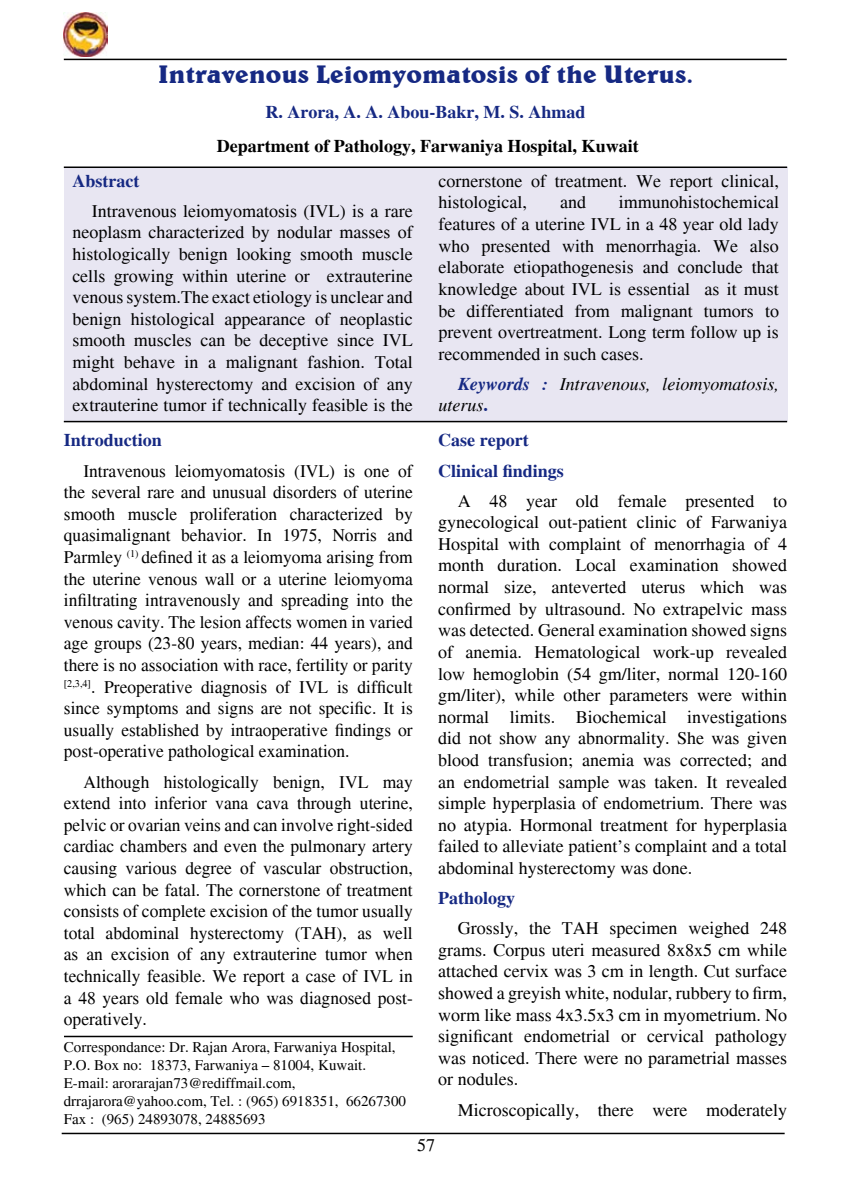
<style>
.page{position:relative;width:851px;height:1191px;background:#fff}
.page>*{position:absolute;margin:0;border:0;box-sizing:border-box;transform-origin:0 0}
.t1{font:700 25.5px "Belwe BT";color:#162983}
.t2{font:18px/21.6px "Times";color:#000;text-align:justify}
.t3{font:700 18px/30.2px "Times";color:#162983}
.t4{font:700 18px "Times";color:#000}
.t5{font:italic 18px/21.6px "Times";color:#000}
.t6{font:15px/18px "Times";color:#000}
.s1{font-weight:700;color:#162983}
.s2{font-weight:700;font-style:normal;color:#162983}
</style>
<div class="page">
<hr style="left:64px;top:59px;width:722px;height:1px;background:#000">
<hr style="left:62px;top:1132px;width:722px;height:2px;background:#000">
<img style="left:63px;top:12px;width:44px;height:44px">
<div style="left:64px;top:167px;width:723px;height:254px;background:#e8e6f2"></div>
<hr style="left:64px;top:1035px;width:348px;height:2px;background:#000">
<hr style="left:64px;top:166px;width:723px;height:2px;background:#000">
<hr style="left:64px;top:421px;width:723px;height:1px;background:#000">
<h1 class="t1" style="left:158px;top:58px;width:536px">Intravenous Leiomyomatosis of the Uterus.</h1>
<p class="t3" style="left:265px;top:97px;width:321px">R. Arora, A. A. Abou-Bakr, M. S. Ahmad</p>
<p class="t4" style="left:217px;top:135px;width:423px">Department of Pathology, Farwaniya Hospital, Kuwait</p>
<p class="t3" style="left:72px;top:166px;width:68px">Abstract</p>
<p class="t2" style="left:72px;top:200px;width:342px;text-indent:20px">Intravenous leiomyomatosis (IVL) is a rare neoplasm characterized by nodular masses of histologically benign looking smooth muscle cells growing within uterine or extrauterine venous system.The exact etiology is unclear and benign histological appearance of neoplastic smooth muscles can be deceptive since IVL might behave in a malignant fashion. Total abdominal hysterectomy and excision of any extrauterine tumor if technically feasible is the</p>
<p class="t3" style="left:64px;top:425px;width:100px">Introduction</p>
<p class="t2" style="left:64px;top:460px;width:350px;text-indent:20px">Intravenous leiomyomatosis (IVL) is one of the several rare and unusual disorders of uterine smooth muscle proliferation characterized by quasimalignant behavior. In 1975, Norris and Parmley <sup>(1)</sup> defined it as a leiomyoma arising from the uterine venous wall or a uterine leiomyoma infiltrating intravenously and spreading into the venous cavity. The lesion affects women in varied age groups (23-80 years, median: 44 years), and there is no association with race, fertility or parity <sup>[2,3,4]</sup>. Preoperative diagnosis of IVL is difficult since symptoms and signs are not specific. It is usually established by intraoperative findings or post-operative pathological examination.</p>
<p class="t2" style="left:64px;top:771px;width:350px;text-indent:20px">Although histologically benign, IVL may extend into inferior vana cava through uterine, pelvic or ovarian veins and can involve right-sided cardiac chambers and even the pulmonary artery causing various degree of vascular obstruction, which can be fatal. The cornerstone of treatment consists of complete excision of the tumor usually total abdominal hysterectomy (TAH), as well as an excision of any extrauterine tumor when technically feasible. We report a case of IVL in a 48 years old female who was diagnosed post&shy;operatively.</p>
<p class="t6" style="left:64px;top:1038px;width:344px">Correspondance: Dr. Rajan Arora, Farwaniya Hospital, P.O. Box no: 18373, Farwaniya – 81004, Kuwait.<br>E-mail: arorarajan73@rediffmail.com, drrajarora@yahoo.com, Tel. : (965) 6918351, 66267300<br>Fax : (965) 24893078, 24885693</p>
<p class="t2" style="left:438px;top:170px;width:342px">cornerstone of treatment. We report clinical, histological,</p>
<p class="t2" style="left:438px;top:192px;width:342px;text-indent:180px">immunohistochemical features of a uterine IVL in a 48 year old lady who presented with menorrhagia. We also elaborate etiopathogenesis and conclude that knowledge about IVL is essential as it must be differentiated from malignant tumors to prevent overtreatment. Long term follow up is recommended in such cases.</p>
<p class="t5" style="left:438px;top:373px;width:342px;text-indent:20px"><span class="s1">Keywords :</span> Intravenous, leiomyomatosis, uterus<span class="s2">.</span></p>
<p class="t2" style="left:560px;top:192px;width:27px">and</p>
<p class="t3" style="left:438px;top:425px;width:127px">Case report<br>Clinical findings</p>
<p class="t2" style="left:438px;top:490px;width:350px;text-indent:20px">A 48 year old female presented to gynecological out-patient clinic of Farwaniya Hospital with complaint of menorrhagia of 4 month duration. Local examination showed normal size, anteverted uterus which was confirmed by ultrasound. No extrapelvic mass was detected. General examination showed signs of anemia. Hematological work-up revealed low hemoglobin (54 gm/liter, normal 120-160 gm/liter), while other parameters were within normal limits. Biochemical investigations did not show any abnormality. She was given blood transfusion; anemia was corrected; and an endometrial sample was taken. It revealed simple hyperplasia of endometrium. There was no atypia. Hormonal treatment for hyperplasia failed to alleviate patient’s complaint and a total abdominal hysterectomy was done.</p>
<p class="t3" style="left:438px;top:883px;width:79px">Pathology</p>
<p class="t2" style="left:438px;top:917px;width:350px;text-indent:20px">Grossly, the TAH specimen weighed 248 grams. Corpus uteri measured 8x8x5 cm while attached cervix was 3 cm in length. Cut surface showed a greyish white, nodular, rubbery to firm, worm like mass 4x3.5x3 cm in myometrium. No significant endometrial or cervical pathology was noticed. There were no parametrial masses or nodules.</p>
<p class="t2" style="left:457px;top:1099px;width:331px">Microscopically, there were moderately</p>
<p class="t2" style="left:417px;top:1134px;width:19px">57</p>
</div>
